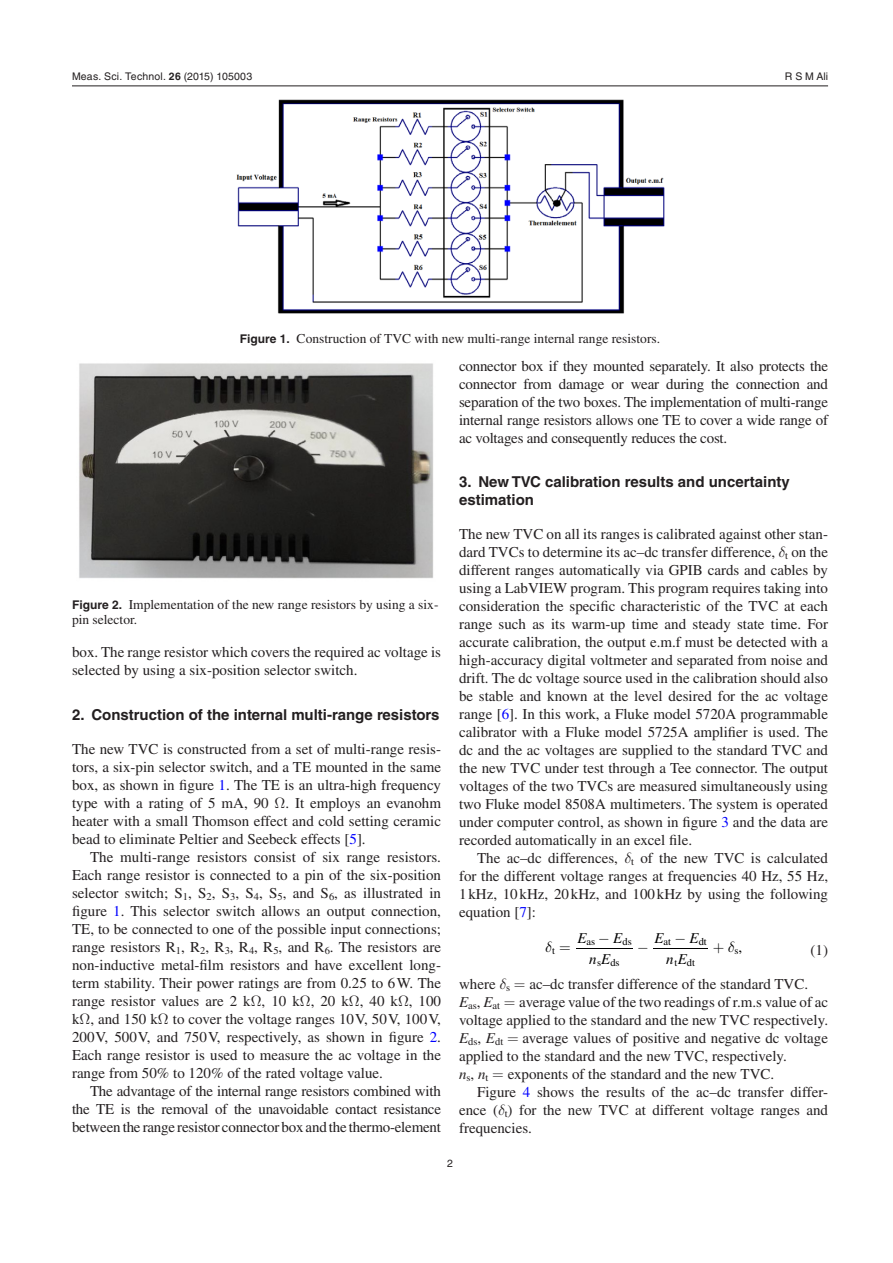
<style>
.page{position:relative;width:893px;height:1263px;background:#fff}
.page>*{position:absolute;margin:0;border:0;box-sizing:border-box;transform-origin:0 0}
.t1{font:15px/18px "Times LT Std";color:#231f20;text-align:justify}
.t2{font:700 15px/18px "Helvetica LT Std";color:#231f20}
.t3{font:italic 15px "Times LT Std";color:#000}
.t4{font:15px "Times LT Std";color:#000}
.t5{font:13.5px/15px "Times LT Std";color:#231f20}
.t6{font:10.5px "Helvetica LT Std";letter-spacing:.02em;color:#231f20}
.t7{font:10.5px "Times LT Std";color:#000}
.t8{font:10.5px "Times LT Std";color:#231f20}
.s1{font-family:"Helvetica";font-weight:700}
.s2{font-family:"Helvetica"}
.s3{font-family:"Helvetica LT Std";font-weight:700;font-size:12px}
.s4{color:#00f}
.s5{font-family:"STIX General"}
.s6{font-style:italic}
</style>
<div class="page">
<hr style="left:72px;top:86px;width:756px;height:1px;background:#231f20">
<hr style="left:576px;top:948px;width:57px;height:1px;background:#000">
<hr style="left:653px;top:948px;width:55px;height:1px;background:#000">
<img style="left:236px;top:99px;width:429px;height:215px">
<img style="left:79px;top:363px;width:354px;height:216px">
<p class="t6" style="left:72px;top:70px;width:182px">Meas. Sci. Technol. <span class="s1">26</span> (<span class="s2">2015</span>) 105003</p>
<p class="t5" style="left:240px;top:331px;width:422px"><span class="s3">Figure 1.</span> Construction of TVC with new multi-range internal range resistors.</p>
<p class="t6" style="left:785px;top:70px;width:45px">R S M Ali</p>
<p class="t5" style="left:72px;top:597px;width:368px"><span class="s3">Figure 2.</span> Implementation of the new range resistors by using a six&shy;pin selector.</p>
<p class="t1" style="left:72px;top:642px;width:370px">box. The range resistor which covers the required ac voltage is selected by using a six-position selector switch.</p>
<p class="t2" style="left:72px;top:705px;width:369px">2. Construction of the internal multi-range resistors</p>
<p class="t1" style="left:72px;top:740px;width:371px">The new TVC is constructed from a set of multi-range resis&shy;tors, a six-pin selector switch, and a TE mounted in the same box, as shown in figure <span class="s4">1</span>. The TE is an ultra-high frequency type with a rating of 5 mA, 90 . It employs an evanohm heater with a small Thomson effect and cold setting ceramic bead to eliminate Peltier and Seebeck effects [<span class="s4">5</span>].</p>
<p class="t1" style="left:72px;top:848px;width:371px;text-indent:18px">The multi-range resistors consist of six range resistors.<br>Each range resistor is connected to a pin of the six-position selector switch; S<sub>1</sub>, S<sub>2</sub>, S<sub>3</sub>, S<sub>4</sub>, S<sub>5</sub>, and S<sub>6</sub>, as illustrated in figure <span class="s4">1</span>. This selector switch allows an output connection, TE, to be connected to one of the possible input connections; range resistors R<sub>1</sub>, R<sub>2</sub>, R<sub>3</sub>, R<sub>4</sub>, R<sub>5</sub>, and R<sub>6</sub>. The resistors are non-inductive metal-film resistors and have excellent long&shy;term stability. Their power ratings are from 0.25 to 6W. The range resistor values are 2 k , 10 k , 20 k , 40 k , 100 k , and 150 k to cover the voltage ranges 10V, 50V, 100V, 200V, 500V, and 750V, respectively, as shown in figure <span class="s4">2</span>.<br>Each range resistor is used to measure the ac voltage in the range from 50% to 120% of the rated voltage value.</p>
<p class="t1" style="left:72px;top:1082px;width:371px;text-indent:18px">The advantage of the internal range resistors combined with the TE is the removal of the unavoidable contact resistance between the range resistor connector box and the thermo-element</p>
<p class="t1" style="left:459px;top:357px;width:371px">connector box if they mounted separately. It also protects the connector from damage or wear during the connection and separation of the two boxes. The implementation of multi-range internal range resistors allows one TE to cover a wide range of ac voltages and consequently reduces the cost.</p>
<p class="t2" style="left:459px;top:472px;width:332px">3. New TVC calibration results and uncertainty estimation</p>
<p class="t1" style="left:459px;top:525px;width:371px">The new TVC on all its ranges is calibrated against other stan&shy;dard TVCs to determine its ac<span class="s5">–</span>dc transfer difference, <sub>t</sub> on the different ranges automatically via GPIB cards and cables by using a LabVIEW program. This program requires taking into consideration the specific characteristic of the TVC at each range such as its warm-up time and steady state time. For accurate calibration, the output e.m.f must be detected with a high-accuracy digital voltmeter and separated from noise and drift. The dc voltage source used in the calibration should also be stable and known at the level desired for the ac voltage range [<span class="s4">6</span>]. In this work, a Fluke model 5720A programmable calibrator with a Fluke model 5725A amplifier is used. The dc and the ac voltages are supplied to the standard TVC and the new TVC under test through a Tee connector. The output voltages of the two TVCs are measured simultaneously using two Fluke model 8508A multimeters. The system is operated under computer control, as shown in figure <span class="s4">3</span> and the data are recorded automatically in an excel file.</p>
<p class="t1" style="left:459px;top:849px;width:371px;text-indent:18px">The ac<span class="s5">–</span>dc differences, <sub>t</sub> of the new TVC is calculated for the different voltage ranges at frequencies 40 Hz, 55 Hz, 1kHz, 10kHz, 20 kHz, and 100kHz by using the following equation [<span class="s4">7</span>]:</p>
<p class="t3" style="left:598px;top:929px;width:26px">−E</p>
<p class="t3" style="left:674px;top:929px;width:26px">−E</p>
<p class="t3" style="left:577px;top:929px;width:11px">E</p>
<p class="t3" style="left:654px;top:929px;width:11px">E</p>
<p class="t7" style="left:664px;top:935px;width:9px">at</p>
<p class="t7" style="left:699px;top:935px;width:10px">dt</p>
<p class="t7" style="left:674px;top:956px;width:22px">t dt</p>
<p class="t7" style="left:587px;top:935px;width:10px">as</p>
<p class="t7" style="left:622px;top:935px;width:11px">ds</p>
<p class="t7" style="left:597px;top:956px;width:24px">s ds</p>
<p class="t7" style="left:734px;top:945px;width:6px">s</p>
<p class="t1" style="left:811px;top:941px;width:19px">(1)</p>
<p class="t7" style="left:552px;top:945px;width:4px">t</p>
<p class="t4" style="left:738px;top:939px;width:5px">,</p>
<p class="t3" style="left:589px;top:950px;width:23px">n E</p>
<p class="t3" style="left:666px;top:950px;width:22px">n E</p>
<p class="t1" style="left:459px;top:975px;width:53px">where <sub>s</sub></p>
<p class="t1" style="left:529px;top:975px;width:280px">ac<span class="s5">–</span>dc transfer difference of the standard TVC.</p>
<p class="t8" style="left:459px;top:1000px;width:43px"><sup>E</sup>as<sup>,</sup> <sup>E</sup>at</p>
<p class="t1" style="left:459px;top:993px;width:371px;text-align:right">average value of the two readings of r.m.s value of ac<br>voltage applied to the standard and the new TVC respectively.</p>
<p class="t8" style="left:459px;top:1036px;width:46px"><sup>E</sup>ds<sup>,</sup> <sup>E</sup>dt</p>
<p class="t1" style="left:459px;top:1029px;width:371px;text-align:left;text-indent:63px">average values of positive and negative dc voltage applied to the standard and the new TVC, respectively.<br><span class="s6">n</span><sub>s</sub>, <span class="s6">n</span><sub>t</sub></p>
<p class="t1" style="left:508px;top:1065px;width:268px">exponents of the standard and the new TVC.</p>
<p class="t1" style="left:477px;top:1083px;width:352px">Figure <span class="s4">4</span> shows the results of the ac<span class="s5">–</span>dc transfer differ-</p>
<p class="t1" style="left:459px;top:1101px;width:370px">ence ( <sub>t</sub>) for the new TVC at different voltage ranges and</p>
<p class="t1" style="left:459px;top:1119px;width:74px">frequencies.</p>
<p class="t6" style="left:447px;top:1157px;width:7px">2</p>
</div>
